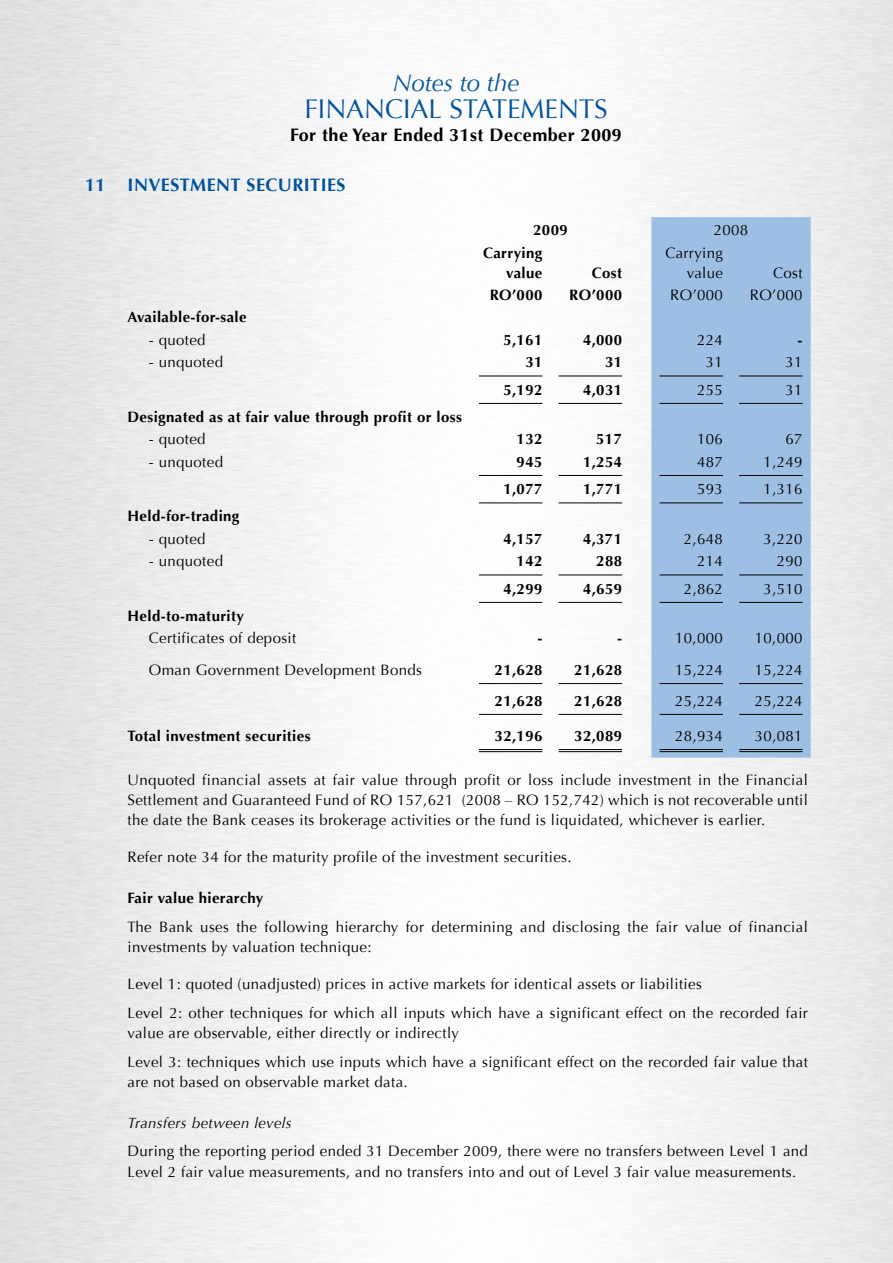
<style>
.page{position:relative;width:893px;height:1263px;background:#fff}
.page>*{position:absolute;margin:0;border:0;box-sizing:border-box;transform-origin:0 0}
.t1{font:27px "Optima";color:#00529c}
.t2{font:italic 24px "Optima";color:#00529c}
.t3{font:700 18px "Optima";letter-spacing:.025em;color:#000}
.t4{font:700 18px "Optima";letter-spacing:.025em;color:#00529c}
.t5{font:15px/20.2px "Optima";letter-spacing:.025em;color:#000}
.t6{font:700 15px/20.2px "Optima";letter-spacing:.025em;color:#000;text-align:right}
.t7{font:italic 15px "Optima";letter-spacing:.025em;color:#000}
</style>
<div class="page">
<div style="left:651px;top:217px;width:160px;height:541px;background:#9ebfe4"></div>
<hr style="left:479px;top:376px;width:63px;height:1px;background:#000">
<hr style="left:559px;top:376px;width:63px;height:1px;background:#000">
<hr style="left:659px;top:376px;width:64px;height:1px;background:#000">
<hr style="left:739px;top:376px;width:64px;height:1px;background:#000">
<hr style="left:479px;top:403px;width:63px;height:1px;background:#000">
<hr style="left:559px;top:403px;width:63px;height:1px;background:#000">
<hr style="left:659px;top:403px;width:64px;height:1px;background:#000">
<hr style="left:739px;top:403px;width:64px;height:1px;background:#000">
<hr style="left:479px;top:475px;width:63px;height:1px;background:#000">
<hr style="left:559px;top:475px;width:63px;height:1px;background:#000">
<hr style="left:659px;top:475px;width:64px;height:1px;background:#000">
<hr style="left:739px;top:475px;width:64px;height:1px;background:#000">
<hr style="left:479px;top:502px;width:63px;height:1px;background:#000">
<hr style="left:559px;top:502px;width:63px;height:1px;background:#000">
<hr style="left:659px;top:502px;width:64px;height:1px;background:#000">
<hr style="left:739px;top:502px;width:64px;height:1px;background:#000">
<hr style="left:479px;top:575px;width:63px;height:1px;background:#000">
<hr style="left:559px;top:575px;width:63px;height:1px;background:#000">
<hr style="left:659px;top:575px;width:64px;height:1px;background:#000">
<hr style="left:739px;top:575px;width:64px;height:1px;background:#000">
<hr style="left:479px;top:602px;width:63px;height:1px;background:#000">
<hr style="left:559px;top:602px;width:63px;height:1px;background:#000">
<hr style="left:659px;top:602px;width:64px;height:1px;background:#000">
<hr style="left:739px;top:602px;width:64px;height:1px;background:#000">
<hr style="left:479px;top:683px;width:63px;height:1px;background:#000">
<hr style="left:559px;top:683px;width:63px;height:1px;background:#000">
<hr style="left:659px;top:683px;width:64px;height:1px;background:#000">
<hr style="left:739px;top:683px;width:64px;height:1px;background:#000">
<hr style="left:479px;top:714px;width:63px;height:1px;background:#000">
<hr style="left:559px;top:714px;width:63px;height:1px;background:#000">
<hr style="left:659px;top:714px;width:64px;height:1px;background:#000">
<hr style="left:739px;top:714px;width:64px;height:1px;background:#000">
<hr style="left:479px;top:749px;width:63px;height:1px;background:#000">
<hr style="left:479px;top:751px;width:63px;height:1px;background:#000">
<hr style="left:559px;top:749px;width:63px;height:1px;background:#000">
<hr style="left:559px;top:751px;width:63px;height:1px;background:#000">
<hr style="left:659px;top:749px;width:64px;height:1px;background:#000">
<hr style="left:659px;top:751px;width:64px;height:1px;background:#000">
<hr style="left:739px;top:749px;width:64px;height:1px;background:#000">
<hr style="left:739px;top:751px;width:64px;height:1px;background:#000">
<h2 class="t2" style="left:393px;top:69px;width:128px">Notes to the</h2>
<h1 class="t1" style="left:304px;top:93px;width:305px">FINANCIAL STATEMENTS</h1>
<p class="t3" style="left:290px;top:124px;width:333px">For the Year Ended 31st December 2009</p>
<p class="t4" style="left:85px;top:174px;width:262px">11 INVESTMENT SECURITIES</p>
<p class="t6" style="left:533px;top:220px;width:36px">2009</p>
<p class="t5" style="left:714px;top:220px;width:36px">2008</p>
<p class="t6" style="left:483px;top:243px;width:61px">Carrying value</p>
<p class="t5" style="left:665px;top:243px;width:59px;text-align:right">Carrying value</p>
<p class="t6" style="left:592px;top:263px;width:32px">Cost</p>
<p class="t5" style="left:773px;top:263px;width:31px">Cost</p>
<p class="t6" style="left:490px;top:285px;width:54px">RO’000</p>
<p class="t6" style="left:569px;top:285px;width:54px">RO’000</p>
<p class="t5" style="left:670px;top:285px;width:54px">RO’000</p>
<p class="t5" style="left:750px;top:285px;width:54px">RO’000</p>
<p class="t6" style="left:128px;top:307px;width:121px">Available-for-sale</p>
<p class="t5" style="left:149px;top:330px;width:58px">- quoted</p>
<p class="t6" style="left:503px;top:330px;width:41px">5,161</p>
<p class="t6" style="left:583px;top:330px;width:41px">4,000</p>
<p class="t5" style="left:697px;top:330px;width:27px">224</p>
<p class="t6" style="left:798px;top:330px;width:6px">-</p>
<p class="t5" style="left:149px;top:352px;width:76px">- unquoted</p>
<p class="t6" style="left:525px;top:352px;width:19px">31</p>
<p class="t6" style="left:605px;top:352px;width:19px">31</p>
<p class="t5" style="left:706px;top:352px;width:19px">31</p>
<p class="t5" style="left:786px;top:352px;width:19px">31</p>
<p class="t6" style="left:503px;top:379px;width:41px">5,192</p>
<p class="t6" style="left:583px;top:379px;width:41px">4,031</p>
<p class="t5" style="left:697px;top:379px;width:27px">255</p>
<p class="t5" style="left:786px;top:379px;width:19px">31</p>
<p class="t6" style="left:128px;top:407px;width:336px">Designated as at fair value through profit or loss</p>
<p class="t5" style="left:149px;top:429px;width:58px">- quoted</p>
<p class="t6" style="left:517px;top:429px;width:27px">132</p>
<p class="t6" style="left:596px;top:429px;width:27px">517</p>
<p class="t5" style="left:697px;top:429px;width:27px">106</p>
<p class="t5" style="left:786px;top:429px;width:19px">67</p>
<p class="t5" style="left:149px;top:452px;width:76px">- unquoted</p>
<p class="t6" style="left:517px;top:452px;width:27px">945</p>
<p class="t6" style="left:583px;top:452px;width:41px">1,254</p>
<p class="t5" style="left:697px;top:452px;width:27px">487</p>
<p class="t5" style="left:764px;top:452px;width:41px">1,249</p>
<p class="t6" style="left:503px;top:479px;width:41px">1,077</p>
<p class="t6" style="left:583px;top:479px;width:41px">1,771</p>
<p class="t5" style="left:697px;top:479px;width:27px">593</p>
<p class="t5" style="left:764px;top:479px;width:41px">1,316</p>
<p class="t6" style="left:128px;top:506px;width:113px">Held-for-trading</p>
<p class="t5" style="left:149px;top:529px;width:58px">- quoted</p>
<p class="t6" style="left:503px;top:529px;width:41px">4,157</p>
<p class="t6" style="left:583px;top:529px;width:41px">4,371</p>
<p class="t5" style="left:684px;top:529px;width:41px">2,648</p>
<p class="t5" style="left:764px;top:529px;width:41px">3,220</p>
<p class="t5" style="left:149px;top:551px;width:76px">- unquoted</p>
<p class="t6" style="left:517px;top:551px;width:27px">142</p>
<p class="t6" style="left:596px;top:551px;width:27px">288</p>
<p class="t5" style="left:697px;top:551px;width:27px">214</p>
<p class="t5" style="left:777px;top:551px;width:27px">290</p>
<p class="t6" style="left:503px;top:578px;width:41px">4,299</p>
<p class="t6" style="left:583px;top:578px;width:41px">4,659</p>
<p class="t5" style="left:684px;top:578px;width:41px">2,862</p>
<p class="t5" style="left:764px;top:578px;width:41px">3,510</p>
<p class="t6" style="left:128px;top:606px;width:118px">Held-to-maturity</p>
<p class="t5" style="left:149px;top:628px;width:149px">Certificates of deposit</p>
<p class="t6" style="left:537px;top:628px;width:6px">-</p>
<p class="t6" style="left:617px;top:628px;width:6px">-</p>
<p class="t5" style="left:675px;top:628px;width:49px">10,000</p>
<p class="t5" style="left:755px;top:628px;width:49px">10,000</p>
<p class="t5" style="left:149px;top:660px;width:275px">Oman Government Development Bonds</p>
<p class="t6" style="left:495px;top:660px;width:49px">21,628</p>
<p class="t6" style="left:574px;top:660px;width:49px">21,628</p>
<p class="t5" style="left:675px;top:660px;width:49px">15,224</p>
<p class="t5" style="left:755px;top:660px;width:49px">15,224</p>
<p class="t6" style="left:495px;top:690px;width:49px">21,628</p>
<p class="t6" style="left:574px;top:690px;width:49px">21,628</p>
<p class="t5" style="left:675px;top:690px;width:49px">25,224</p>
<p class="t5" style="left:755px;top:690px;width:49px">25,224</p>
<p class="t6" style="left:128px;top:725px;width:184px">Total investment securities</p>
<p class="t6" style="left:495px;top:725px;width:49px">32,196</p>
<p class="t6" style="left:574px;top:725px;width:49px">32,089</p>
<p class="t5" style="left:675px;top:726px;width:49px">28,934</p>
<p class="t5" style="left:755px;top:726px;width:49px">30,081</p>
<p class="t5" style="left:128px;top:770px;width:682px;text-align:justify">Unquoted financial assets at fair value through profit or loss include investment in the Financial Settlement and Guaranteed Fund of RO 157,621 (2008 – RO 152,742) which is not recoverable until the date the Bank ceases its brokerage activities or the fund is liquidated, whichever is earlier.</p>
<p class="t5" style="left:128px;top:847px;width:446px">Refer note 34 for the maturity profile of the investment securities.</p>
<p class="t6" style="left:128px;top:888px;width:137px">Fair value hierarchy</p>
<p class="t5" style="left:128px;top:917px;width:682px">The Bank uses the following hierarchy for determining and disclosing the fair value of financial investments by valuation technique:</p>
<p class="t5" style="left:128px;top:970px;width:682px;line-height:28.8px">Level 1: quoted (unadjusted) prices in active markets for identical assets or liabilities<br>Level 2: other techniques for which all inputs which have a significant effect on the recorded fair</p>
<p class="t5" style="left:128px;top:1019px;width:682px;line-height:28.8px">value are observable, either directly or indirectly<br>Level 3: techniques which use inputs which have a significant effect on the recorded fair value that</p>
<p class="t5" style="left:128px;top:1072px;width:282px">are not based on observable market data.</p>
<p class="t7" style="left:128px;top:1114px;width:166px">Transfers between levels</p>
<p class="t5" style="left:128px;top:1141px;width:682px">During the reporting period ended 31 December 2009, there were no transfers between Level 1 and<br>Level 2 fair value measurements, and no transfers into and out of Level 3 fair value measurements.</p>
</div>
